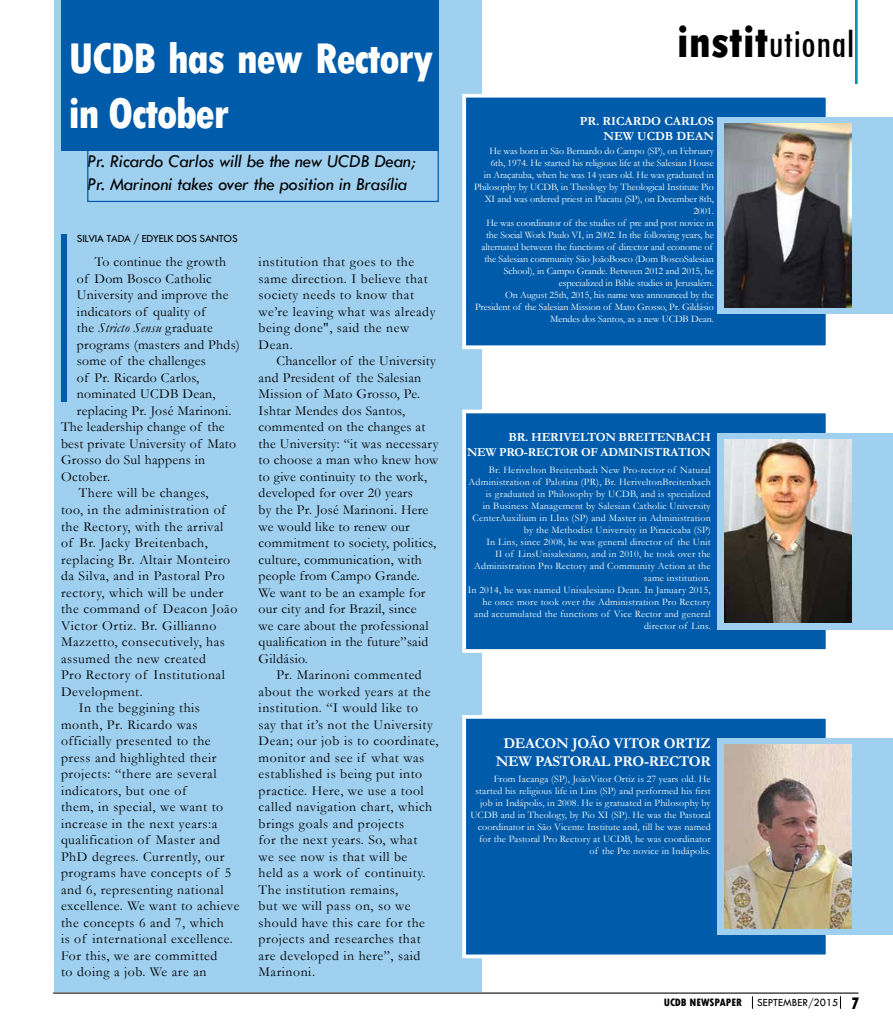
<style>
.page{position:relative;width:893px;height:1028px;background:#fff}
.page>*{position:absolute;margin:0;border:0;box-sizing:border-box;transform-origin:0 0}
.t1{font:800 condensed 45px/54px "Tw Cen";letter-spacing:-.03em;color:#fff}
.t2{font:condensed 41.5px "Tw Cen";color:#000}
.t3{font:italic 18.75px/22.5px "Tw Cen";letter-spacing:-.01em;color:#000}
.t4{font:700 15px "Garamond";letter-spacing:-.02em;color:#fff}
.t5{font:13.75px/16.5px "Garamond";letter-spacing:.04em;color:#000}
.t6{font:13.75px/16.5px "Garamond";letter-spacing:.02em;color:#000}
.t7{font:italic 13.75px "Garamond";letter-spacing:.02em;color:#000}
.t8{font:700 12.5px/15px "Garamond";color:#fff}
.t9{font:700 12.25px "Garamond";color:#fff}
.t10{font:11.25px "Tw Cen";letter-spacing:-.02em;color:#000}
.t11{font:11.25px "Tw Cen";color:#000}
.t12{font:800 condensed 11.25px "Tw Cen";color:#000}
.t13{font:10px/12px "Garamond";letter-spacing:.01em;color:#fff;text-align:right}
.t14{font:10px/12px "Garamond";letter-spacing:-.01em;color:#fff;text-align:right}
.s1{font-weight:800;font-size:47.12px}
.s2{font-style:normal}
.s3{font-weight:800;font-stretch:condensed;font-size:17.5px}
</style>
<div class="page">
<div style="left:54px;top:0;width:427px;height:991px;background:#9fd0f0"></div>
<div style="left:462px;top:94px;width:367px;height:255px;background:#005cab;border:4px solid #fff"></div>
<div style="left:462px;top:409px;width:367px;height:244px;background:#005cab;border:4px solid #fff"></div>
<div style="left:462px;top:715px;width:367px;height:243px;background:#005cab;border:4px solid #fff"></div>
<div style="left:61px;top:234px;width:5px;height:168px;background:#005cab"></div>
<svg style="left:855px;top:0;width:3px;height:84px"></svg>
<div style="left:61px;top:0;width:378px;height:151px;background:#005cab"></div>
<div style="left:87px;top:142px;width:352px;height:60px;border:1px solid #005cab"></div>
<div style="left:718px;top:117px;width:175px;height:197px;background:#9fd0f0"></div>
<div style="left:718px;top:433px;width:175px;height:196px;background:#9fd0f0"></div>
<div style="left:718px;top:738px;width:175px;height:197px;background:#9fd0f0"></div>
<img style="left:724px;top:124px;width:128px;height:183px">
<img style="left:724px;top:439px;width:128px;height:184px">
<img style="left:724px;top:745px;width:128px;height:183px">
<svg style="left:752px;top:996px;width:1px;height:12px"></svg>
<svg style="left:840px;top:996px;width:1px;height:12px"></svg>
<hr style="left:53px;top:992px;width:805px;height:1px;background:#000">
<h2 class="t2" style="left:677px;top:19px;width:179px"><span class="s1">instit</span>utional</h2>
<h1 class="t1" style="left:68px;top:32px;width:366px">UCDB has new Rectory in October</h1>
<h3 class="t3" style="left:87px;top:150px;width:330px">Pr. Ricardo Carlos will be the new UCDB Dean;<br>Pr. Marinoni takes over the position in Brasília</h3>
<p class="t14" style="left:474px;top:145px;width:241px">He was born in São Bernardo do Campo (SP), on February 6th, 1974. He started his religious life at the Salesian House<br>in Araçatuba, when he was 14 years old. He was graduated in Philosophy by UCDB, in Theology by Theological Institute Pio XI and was ordered priest in Piacatu (SP), on December 8th, 2001.<br>He was coordinator of the studies of pre and post novice in the Social Work Paulo VI, in 2002. In the following years, he alternated between the functions of director and econome of the Salesian community São JoãoBosco (Dom BoscoSalesian School), in Campo Grande. Between 2012 and 2015, he especialized in Bible studies in Jerusalém.<br>On August 25th, 2015, his name was announced by the President of the Salesian Mission of Mato Grosso, Pr. Gildásio Mendes dos Santos, as a new UCDB Dean.</p>
<p class="t8" style="left:603px;top:114px;width:103px;text-indent:61px">CARLOS<br>NEW UCDB DEAN</p>
<p class="t8" style="left:580px;top:114px;width:41px">PR. RICARDO</p>
<p class="t10" style="left:77px;top:232px;width:162px">SILVIA TADA / EDYELK DOS SANTOS</p>
<p class="t6" style="left:95px;top:253px;width:133px">To continue the growth</p>
<p class="t6" style="left:77px;top:270px;width:136px">of Dom Bosco Catholic</p>
<p class="t6" style="left:77px;top:286px;width:153px">University and improve the</p>
<p class="t6" style="left:77px;top:303px;width:130px">indicators of quality of</p>
<p class="t7" style="left:77px;top:319px;width:137px"><span class="s2">the</span> Stricto Sensu <span class="s2">graduate</span></p>
<p class="t6" style="left:77px;top:336px;width:165px">programs (masters and Phds)</p>
<p class="t6" style="left:77px;top:352px;width:130px">some of the challenges</p>
<p class="t6" style="left:77px;top:369px;width:124px">of Pr. Ricardo Carlos,</p>
<p class="t6" style="left:77px;top:385px;width:140px">nominated UCDB Dean,</p>
<p class="t6" style="left:77px;top:402px;width:156px">replacing Pr. José Marinoni.</p>
<p class="t6" style="left:61px;top:418px;width:165px">The leadership change of the</p>
<p class="t6" style="left:61px;top:435px;width:177px">best private University of Mato</p>
<p class="t6" style="left:61px;top:451px;width:146px">Grosso do Sul happens in</p>
<p class="t6" style="left:61px;top:468px;width:51px">October.</p>
<p class="t5" style="left:79px;top:484px;width:131px">There will be changes,</p>
<p class="t5" style="left:61px;top:501px;width:166px">too, in the administration of</p>
<p class="t5" style="left:61px;top:517px;width:164px">the Rectory, with the arrival</p>
<p class="t5" style="left:61px;top:534px;width:148px">of Br. Jacky Breitenbach,</p>
<p class="t5" style="left:61px;top:550px;width:171px">replacing Br. Altair Monteiro</p>
<p class="t5" style="left:61px;top:567px;width:165px">da Silva, and in Pastoral Pro</p>
<p class="t5" style="left:61px;top:583px;width:164px">rectory, which will be under</p>
<p class="t5" style="left:61px;top:600px;width:178px">the command of Deacon João</p>
<p class="t5" style="left:61px;top:616px;width:157px">Victor Ortiz. Br. Gillianno</p>
<p class="t5" style="left:61px;top:633px;width:165px">Mazzetto, consecutively, has</p>
<p class="t5" style="left:61px;top:649px;width:146px">assumed the new created</p>
<p class="t5" style="left:61px;top:666px;width:165px">Pro Rectory of Institutional</p>
<p class="t5" style="left:61px;top:682px;width:83px">Development.</p>
<p class="t5" style="left:79px;top:699px;width:123px">In the beggining this</p>
<p class="t5" style="left:61px;top:715px;width:138px">month, Pr. Ricardo was</p>
<p class="t5" style="left:61px;top:732px;width:151px">officially presented to the</p>
<p class="t5" style="left:61px;top:748px;width:157px">press and highlighted their</p>
<p class="t5" style="left:61px;top:765px;width:157px">projects: “there are several</p>
<p class="t5" style="left:61px;top:781px;width:127px">indicators, but one of</p>
<p class="t5" style="left:61px;top:798px;width:164px">them, in special, we want to</p>
<p class="t5" style="left:61px;top:814px;width:158px">increase in the next years:a</p>
<p class="t5" style="left:61px;top:831px;width:161px">qualification of Master and</p>
<p class="t5" style="left:61px;top:847px;width:165px">PhD degrees. Currently, our</p>
<p class="t5" style="left:61px;top:864px;width:172px">programs have concepts of 5</p>
<p class="t5" style="left:61px;top:880px;width:164px">and 6, representing national</p>
<p class="t5" style="left:61px;top:897px;width:180px">excellence. We want to achieve</p>
<p class="t5" style="left:61px;top:913px;width:164px">the concepts 6 and 7, which</p>
<p class="t5" style="left:61px;top:930px;width:173px">is of international excellence.</p>
<p class="t5" style="left:61px;top:946px;width:158px">For this, we are committed</p>
<p class="t5" style="left:61px;top:963px;width:147px">to doing a job. We are an</p>
<p class="t5" style="left:259px;top:253px;width:178px">institution that goes to the same direction. I believe that society needs to know that we’re leaving what was already being done", said the new<br>Dean.</p>
<p class="t6" style="left:259px;top:352px;width:181px;text-indent:18px">Chancellor of the University and President of the Salesian<br>Mission of Mato Grosso, Pe.<br>Ishtar Mendes dos Santos, commented on the changes at the University: “it was necessary to choose a man who knew how to give continuity to the work, developed for over 20 years<br>by the Pr. José Marinoni. Here we would like to renew our commitment to society, politics, culture, communication, with people from Campo Grande.<br>We want to be an example for our city and for Brazil, since<br>we care about the professional qualification in the future”said<br>Gildásio.</p>
<p class="t5" style="left:259px;top:666px;width:181px;text-indent:18px">Pr. Marinoni commented about the worked years at the institution. “I would like to say that it’s not the University<br>Dean; our job is to coordinate, monitor and see if what was established is being put into practice. Here, we use a tool called navigation chart, which brings goals and projects<br>for the next years. So, what<br>we see now is that will be<br>held as a work of continuity.<br>The institution remains,<br>but we will pass on, so we should have this care for the projects and researches that are developed in here”, said<br>Marinoni.</p>
<p class="t8" style="left:509px;top:429px;width:90px">BR. HERIVELTON</p>
<p class="t8" style="left:618px;top:429px;width:18px">BREITENBACH</p>
<p class="t9" style="left:467px;top:443px;width:71px">NEW PRO-RECTOR</p>
<p class="t9" style="left:581px;top:443px;width:29px">OF ADMINISTRATION</p>
<p class="t13" style="left:468px;top:463px;width:245px">Br. Herivelton Breitenbach New Pro-rector of Natural Administration of Palotina (PR), Br. HeriveltonBreitenbach is graduated in Philosophy by UCDB, and is specialized<br>in Business Management by Salesian Catholic University CenterAuxilium in LIns (SP) and Master in Administration by the Methodist University in Piracicaba (SP)<br>In Lins, since 2008, he was general director of the Unit<br>II of LinsUnisalesiano, and in 2010, he took over the Administration Pro Rectory and Community Action at the same institution.<br>In 2014, he was named Unisalesiano Dean. In January 2015, he once more took over the Administration Pro Rectory and accumulated the functions of Vice Rector and general director of Lins.</p>
<p class="t4" style="left:503px;top:733px;width:24px">DEACON</p>
<p class="t4" style="left:572px;top:733px;width:52px">JOÃO VITOR</p>
<p class="t4" style="left:664px;top:733px;width:49px">ORTIZ</p>
<p class="t4" style="left:496px;top:751px;width:58px">NEW PASTORA</p>
<p class="t4" style="left:601px;top:751px;width:70px">L PRO-RECTOR</p>
<p class="t13" style="left:470px;top:772px;width:242px">From Iacanga (SP), JoãoVitor Ortiz is 27 years old. He started his religious life in Lins (SP) and performed his first job in Indápolis, in 2008. He is gratuated in Philosophy by UCDB and in Theology, by Pio XI (SP). He was the Pastoral coordinator in São Vicente Institute and, till he was named for the Pastoral Pro Rectory at UCDB, he was coordinator of the Pre novice in Indápolis.</p>
<p class="t12" style="left:664px;top:995px;width:80px">UCDB NEWSPAPER</p>
<p class="t11" style="left:757px;top:995px;width:104px">SEPTEMBER/2015 <span class="s3">7</span></p>
</div>
